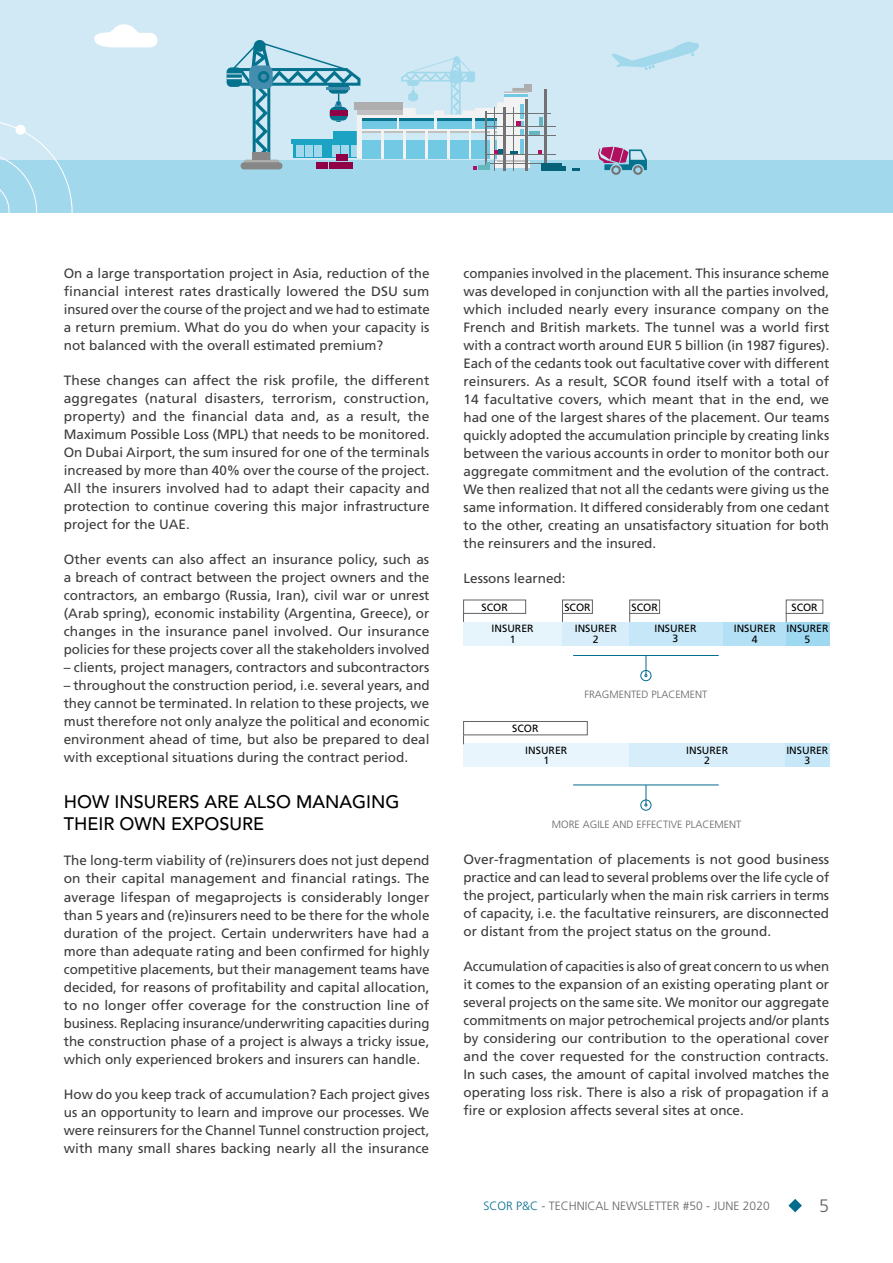
<style>
.page{position:relative;width:893px;height:1263px;background:#fff}
.page>*{position:absolute;margin:0;border:0;box-sizing:border-box;transform-origin:0 0}
.t1{font:500 18px/22.5px "Avenir LT Std";color:#000}
.t2{font:300 18px "Frutiger LT Std";color:#646363}
.t3{font:13.5px/18px "Frutiger LT Std";color:#3c3c3b;text-align:justify}
.t4{font:300 12px "Frutiger LT Std";color:#646363}
.t5{font:10.5px/10.5px "Frutiger LT Std";color:#000;text-align:center}
.t6{font:300 10.5px "Frutiger LT Std";color:#646363}
.s1{color:#006b8d}
</style>
<div class="page">
<svg style="left:788px;top:1199px;width:14px;height:13px"></svg>
<div style="left:0;top:0;width:893px;height:213px;background:#d1e9f5"></div>
<div style="left:0;top:160px;width:893px;height:53px;background:#a2d8eb"></div>
<svg style="left:0;top:122px;width:73px;height:91px"></svg>
<div style="left:254px;top:40px;width:12px;height:12px;background:#06738e;border-radius:50%"></div>
<hr style="left:544px;top:89px;width:2px;height:81px;background:#727174">
<hr style="left:485px;top:126px;width:71px;height:1px;background:#727174">
<hr style="left:485px;top:113px;width:66px;height:1px;background:#727174">
<hr style="left:485px;top:135px;width:71px;height:1px;background:#727174">
<hr style="left:485px;top:154px;width:71px;height:1px;background:#727174">
<div style="left:542px;top:163px;width:20px;height:7px;background:#056379"></div>
<svg style="left:562px;top:166px;width:4px;height:4px"></svg>
<svg style="left:572px;top:168px;width:8px;height:2px"></svg>
<svg style="left:227px;top:42px;width:316px;height:128px"></svg>
<svg style="left:611px;top:42px;width:88px;height:28px"></svg>
<svg style="left:94px;top:24px;width:64px;height:23px"></svg>
<svg style="left:598px;top:147px;width:49px;height:28px"></svg>
<svg style="left:644px;top:656px;width:3px;height:21px"></svg>
<div style="left:640px;top:670px;width:11px;height:11px;border:1px solid #006b8d;border-radius:50%"></div>
<hr style="left:573px;top:655px;width:146px;height:1px;background:#006b8d">
<svg style="left:644px;top:785px;width:3px;height:21px"></svg>
<div style="left:640px;top:799px;width:11px;height:11px;border:1px solid #006b8d;border-radius:50%"></div>
<hr style="left:573px;top:784px;width:146px;height:1px;background:#006b8d">
<div style="left:463px;top:622px;width:99px;height:23px;background:#e6f5fc"></div>
<div style="left:463px;top:743px;width:166px;height:24px;background:#e8f5fc"></div>
<div style="left:562px;top:622px;width:67px;height:23px;background:#d7eefa"></div>
<div style="left:629px;top:743px;width:156px;height:24px;background:#d7eefa"></div>
<div style="left:629px;top:622px;width:95px;height:23px;background:#c6e7f7"></div>
<div style="left:785px;top:743px;width:45px;height:24px;background:#c6e7f7"></div>
<div style="left:724px;top:622px;width:62px;height:23px;background:#b3e0f4"></div>
<div style="left:786px;top:622px;width:43px;height:23px;background:#9fd8f1"></div>
<div style="left:463px;top:600px;width:63px;height:14px;border:1px solid #646363"></div>
<div style="left:463px;top:721px;width:125px;height:14px;border:1px solid #646363"></div>
<div style="left:562px;top:600px;width:31px;height:14px;border:1px solid #646363"></div>
<div style="left:629px;top:600px;width:31px;height:14px;border:1px solid #646363"></div>
<div style="left:786px;top:600px;width:37px;height:14px;border:1px solid #646363"></div>
<p class="t3" style="left:64px;top:264px;width:367px">On a large transportation project in Asia, reduction of the financial interest rates drastically lowered the DSU sum insured over the course of the project and we had to estimate a return premium. What do you do when your capacity is not balanced with the overall estimated premium?</p>
<p class="t3" style="left:64px;top:371px;width:367px">These changes can affect the risk profile, the different aggregates (natural disasters, terrorism, construction, property) and the financial data and, as a result, the Maximum Possible Loss (MPL) that needs to be monitored.<br>On Dubai Airport, the sum insured for one of the terminals increased by more than 40% over the course of the project.<br>All the insurers involved had to adapt their capacity and protection to continue covering this major infrastructure project for the UAE.</p>
<p class="t3" style="left:64px;top:550px;width:367px">Other events can also affect an insurance policy, such as a breach of contract between the project owners and the contractors, an embargo (Russia, Iran), civil war or unrest (Arab spring), economic instability (Argentina, Greece), or changes in the insurance panel involved. Our insurance policies for these projects cover all the stakeholders involved</p>
<p class="t3" style="left:64px;top:658px;width:367px">– clients, project managers, contractors and subcontractors</p>
<p class="t3" style="left:64px;top:676px;width:367px">– throughout the construction period, i.e. several years, and they cannot be terminated. In relation to these projects, we must therefore not only analyze the political and economic environment ahead of time, but also be prepared to deal with exceptional situations during the contract period.</p>
<h1 class="t1" style="left:64px;top:791px;width:337px">HOW INSURERS ARE ALSO MANAGING<br>THEIR OWN EXPOSURE</h1>
<p class="t3" style="left:64px;top:852px;width:367px">The long-term viability of (re)insurers does not just depend on their capital management and financial ratings. The average lifespan of megaprojects is considerably longer than 5 years and (re)insurers need to be there for the whole duration of the project. Certain underwriters have had a more than adequate rating and been confirmed for highly competitive placements, but their management teams have decided, for reasons of profitability and capital allocation, to no longer offer coverage for the construction line of business. Replacing insurance/underwriting capacities during the construction phase of a project is always a tricky issue, which only experienced brokers and insurers can handle.</p>
<p class="t3" style="left:64px;top:1085px;width:367px">How do you keep track of accumulation? Each project gives us an opportunity to learn and improve our processes. We were reinsurers for the Channel Tunnel construction project, with many small shares backing nearly all the insurance</p>
<p class="t3" style="left:463px;top:264px;width:367px">companies involved in the placement. This insurance scheme was developed in conjunction with all the parties involved, which included nearly every insurance company on the French and British markets. The tunnel was a world first with a contract worth around EUR 5 billion (in 1987 figures).<br>Each of the cedants took out facultative cover with different reinsurers. As a result, SCOR found itself with a total of 14 facultative covers, which meant that in the end, we had one of the largest shares of the placement. Our teams quickly adopted the accumulation principle by creating links between the various accounts in order to monitor both our aggregate commitment and the evolution of the contract.<br>We then realized that not all the cedants were giving us the same information. It differed considerably from one cedant to the other, creating an unsatisfactory situation for both the reinsurers and the insured.</p>
<p class="t3" style="left:463px;top:569px;width:104px">Lessons learned:</p>
<p class="t5" style="left:481px;top:602px;width:28px">SCOR</p>
<p class="t5" style="left:492px;top:623px;width:43px">INSURER<br>1</p>
<p class="t5" style="left:512px;top:723px;width:28px">SCOR</p>
<p class="t5" style="left:564px;top:602px;width:28px">SCOR</p>
<p class="t5" style="left:631px;top:602px;width:28px">SCOR</p>
<p class="t5" style="left:791px;top:602px;width:28px">SCOR</p>
<p class="t5" style="left:575px;top:623px;width:43px">INSURER<br>2</p>
<p class="t5" style="left:654px;top:623px;width:43px">INSURER<br>3</p>
<p class="t5" style="left:734px;top:623px;width:43px">INSURER<br>4</p>
<p class="t5" style="left:786px;top:623px;width:43px">INSURER<br>5</p>
<p class="t6" style="left:584px;top:688px;width:125px">FRAGMENTED PLACEMENT</p>
<p class="t5" style="left:525px;top:745px;width:43px">INSURER<br>1</p>
<p class="t5" style="left:686px;top:745px;width:43px">INSURER<br>2</p>
<p class="t5" style="left:786px;top:745px;width:43px">INSURER<br>3</p>
<p class="t6" style="left:552px;top:818px;width:191px">MORE AGILE AND EFFECTIVE PLACEMENT</p>
<p class="t3" style="left:463px;top:850px;width:367px">Over-fragmentation of placements is not good business practice and can lead to several problems over the life cycle of the project, particularly when the main risk carriers in terms of capacity, i.e. the facultative reinsurers, are disconnected or distant from the project status on the ground.</p>
<p class="t3" style="left:463px;top:957px;width:367px">Accumulation of capacities is also of great concern to us when it comes to the expansion of an existing operating plant or several projects on the same site. We monitor our aggregate commitments on major petrochemical projects and/or plants by considering our contribution to the operational cover and the cover requested for the construction contracts.<br>In such cases, the amount of capital involved matches the operating loss risk. There is also a risk of propagation if a fire or explosion affects several sites at once.</p>
<p class="t4" style="left:484px;top:1199px;width:288px"><span class="s1">SCOR P&amp;C</span> - TECHNICAL NEWSLETTER #50 - JUNE 2020</p>
<h1 class="t2" style="left:819px;top:1196px;width:12px">5</h1>
</div>
